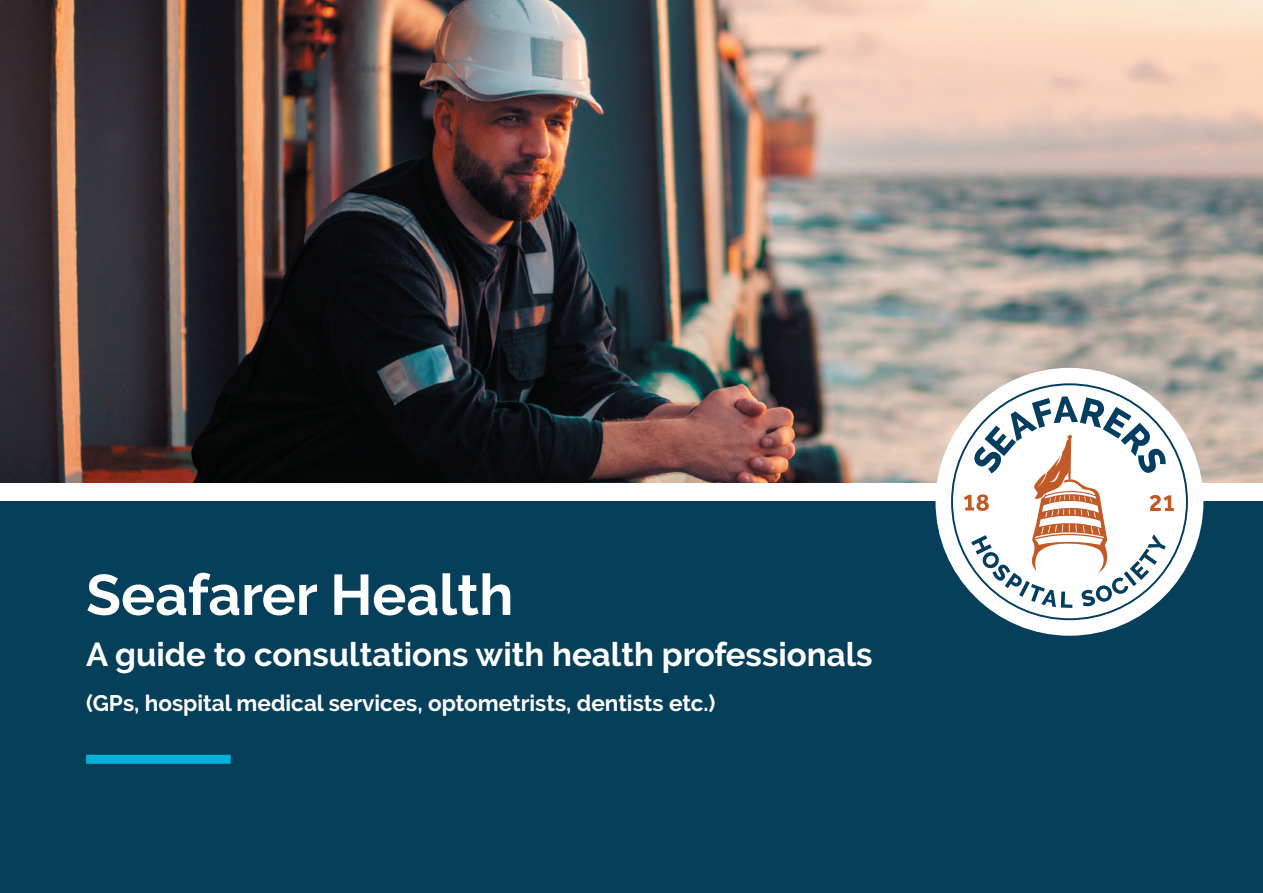
<style>
.page{position:relative;width:1263px;height:893px;background:#fff}
.page>*{position:absolute;margin:0;border:0;box-sizing:border-box;transform-origin:0 0}
.t1{font:700 57px "Raleway";color:#fff}
.t2{font:700 33px "Raleway";color:#fff}
.t3{font:700 22.5px "Raleway";color:#fff}
</style>
<div class="page">
<img style="left:0;top:0;width:1263px;height:483px">
<div style="left:0;top:502px;width:1263px;height:391px;background:#063f5a"></div>
<div style="left:935px;top:368px;width:268px;height:268px;background:#fff;border-radius:50%"></div>
<div style="left:86px;top:755px;width:145px;height:9px;background:#00b3dc"></div>
<svg style="left:951px;top:383px;width:237px;height:237px"></svg>
<svg style="left:964px;top:396px;width:210px;height:212px"></svg>
<h1 class="t1" style="left:86px;top:562px;width:429px">Seafarer Health</h1>
<h2 class="t2" style="left:86px;top:635px;width:788px">A guide to consultations with health professionals</h2>
<p class="t3" style="left:86px;top:690px;width:631px">(GPs, hospital medical services, optometrists, dentists etc.)</p>
</div>
